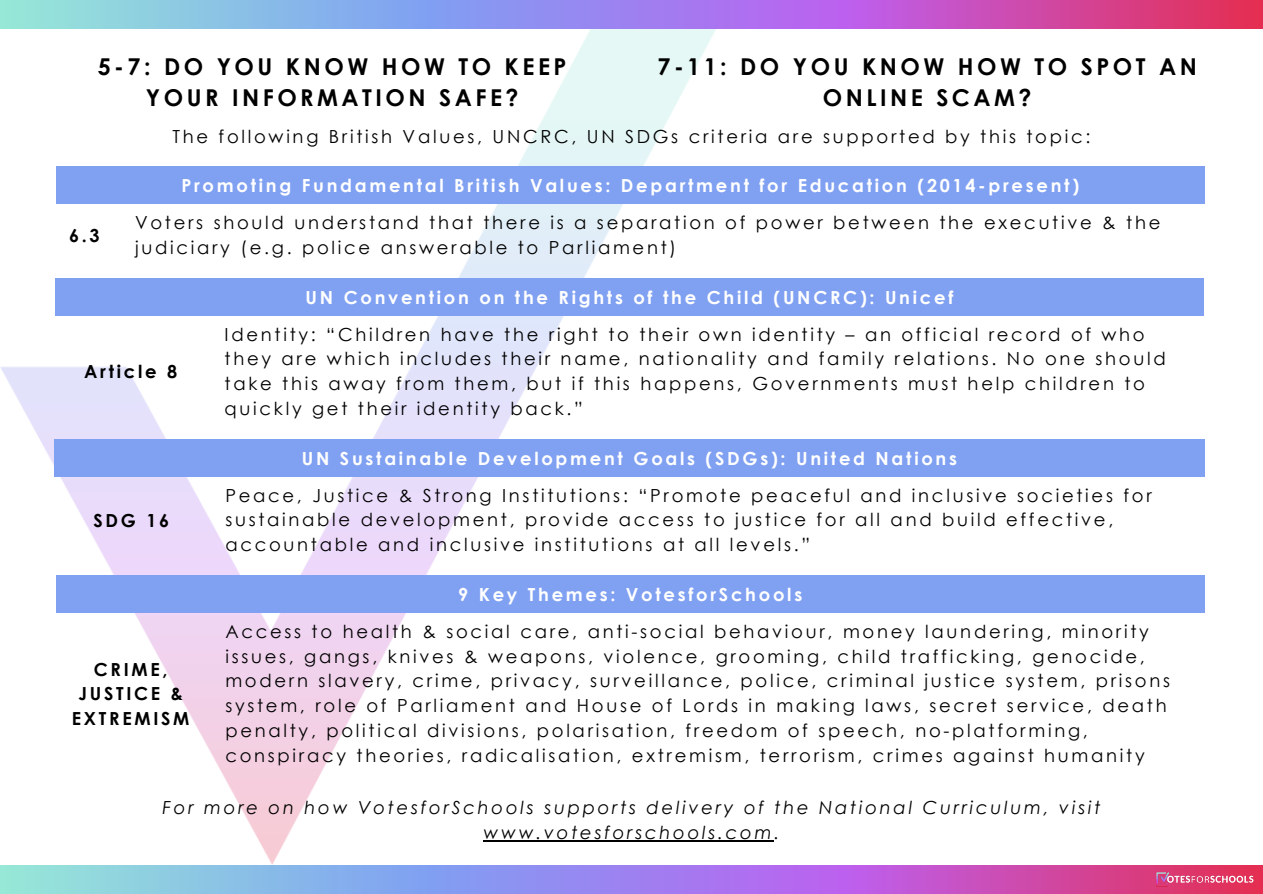
<style>
.page{position:relative;width:1263px;height:894px;background:#fff}
.page>*{position:absolute;margin:0;border:0;box-sizing:border-box;transform-origin:0 0}
.t1{font:700 23.25px/31.5px "Century Gothic";letter-spacing:.15em;color:#000;text-align:center}
.t2{font:18px/24.8px "Century Gothic";letter-spacing:.15em;color:#000}
.t3{font:700 18px "Century Gothic";letter-spacing:.15em;color:#fff}
.t4{font:italic 18px/24.8px "Century Gothic";letter-spacing:.15em;color:#000;text-align:center}
.t5{font:700 18px/24.8px "Century Gothic";letter-spacing:.15em;color:#000;text-align:center}
</style>
<div class="page">
<svg style="left:0;top:865px;width:1263px;height:28px;background:#a687d5"></svg>
<img style="left:0;top:28px;width:717px;height:836px">
<svg style="left:0;top:0;width:1263px;height:28px;background:#a884d1"></svg>
<img style="left:1156px;top:872px;width:97px;height:14px">
<hr style="left:483px;top:839px;width:291px;height:1px;background:#000">
<div style="left:56px;top:166px;width:1149px;height:38px;background:#80a0f2"></div>
<div style="left:55px;top:278px;width:1149px;height:38px;background:#80a0f2"></div>
<div style="left:54px;top:439px;width:1150px;height:37px;background:#80a0f2"></div>
<div style="left:56px;top:575px;width:1149px;height:38px;background:#80a0f2"></div>
<p class="t1" style="left:98px;top:50px;width:470px">5-7: DO YOU KNOW HOW TO KEEP<br>YOUR INFORMATION SAFE?</p>
<p class="t1" style="left:657px;top:50px;width:541px">7-11: DO YOU KNOW HOW TO SPOT AN<br>ONLINE SCAM?</p>
<h3 class="t5" style="left:69px;top:222px;width:32px">6.3</h3>
<h2 class="t2" style="left:172px;top:124px;width:919px">The following British Values, UNCRC, UN SDGs criteria are supported by this topic:</h2>
<h1 class="t3" style="left:181px;top:174px;width:899px">Promoting Fundamental British Values: Department for Education (2014-present)</h1>
<p class="t2" style="left:135px;top:209px;width:1027px">Voters should understand that there is a separation of power between the executive &amp; the judiciary (e.g. police answerable to Parliament)</p>
<h3 class="t5" style="left:84px;top:359px;width:95px">Article 8</h3>
<h3 class="t5" style="left:94px;top:507px;width:77px">SDG 16</h3>
<p class="t5" style="left:72px;top:656px;width:119px">CRIME,<br>JUSTICE &amp;<br>EXTREMISM</p>
<h3 class="t3" style="left:306px;top:286px;width:649px">UN Convention on the Rights of the Child (UNCRC): Unicef</h3>
<p class="t2" style="left:225px;top:321px;width:943px">Identity: “Children have the right to their own identity – an official record of who they are which includes their name, nationality and family relations. No one should take this away from them, but if this happens, Governments must help children to quickly get their identity back.”</p>
<h3 class="t3" style="left:302px;top:446px;width:657px">UN Sustainable Development Goals (SDGs): United Nations</h3>
<p class="t2" style="left:225px;top:482px;width:928px">Peace, Justice &amp; Strong Institutions: “Promote peaceful and inclusive societies for sustainable development, provide access to justice for all and build effective, accountable and inclusive institutions at all levels.”</p>
<h2 class="t3" style="left:458px;top:583px;width:345px">9 Key Themes: VotesforSchools</h2>
<h3 class="t2" style="left:225px;top:618px;width:946px">Access to health &amp; social care, anti-social behaviour, money laundering, minority issues, gangs, knives &amp; weapons, violence, grooming, child trafficking, genocide, modern slavery, crime, privacy, surveillance, police, criminal justice system, prisons system, role of Parliament and House of Lords in making laws, secret service, death penalty, political divisions, polarisation, freedom of speech, no-platforming, conspiracy theories, radicalisation, extremism, terrorism, crimes against humanity</h3>
<h1 class="t4" style="left:162px;top:794px;width:939px">For more on how VotesforSchools supports delivery of the National Curriculum, visit www.votesforschools.com.</h1>
</div>
